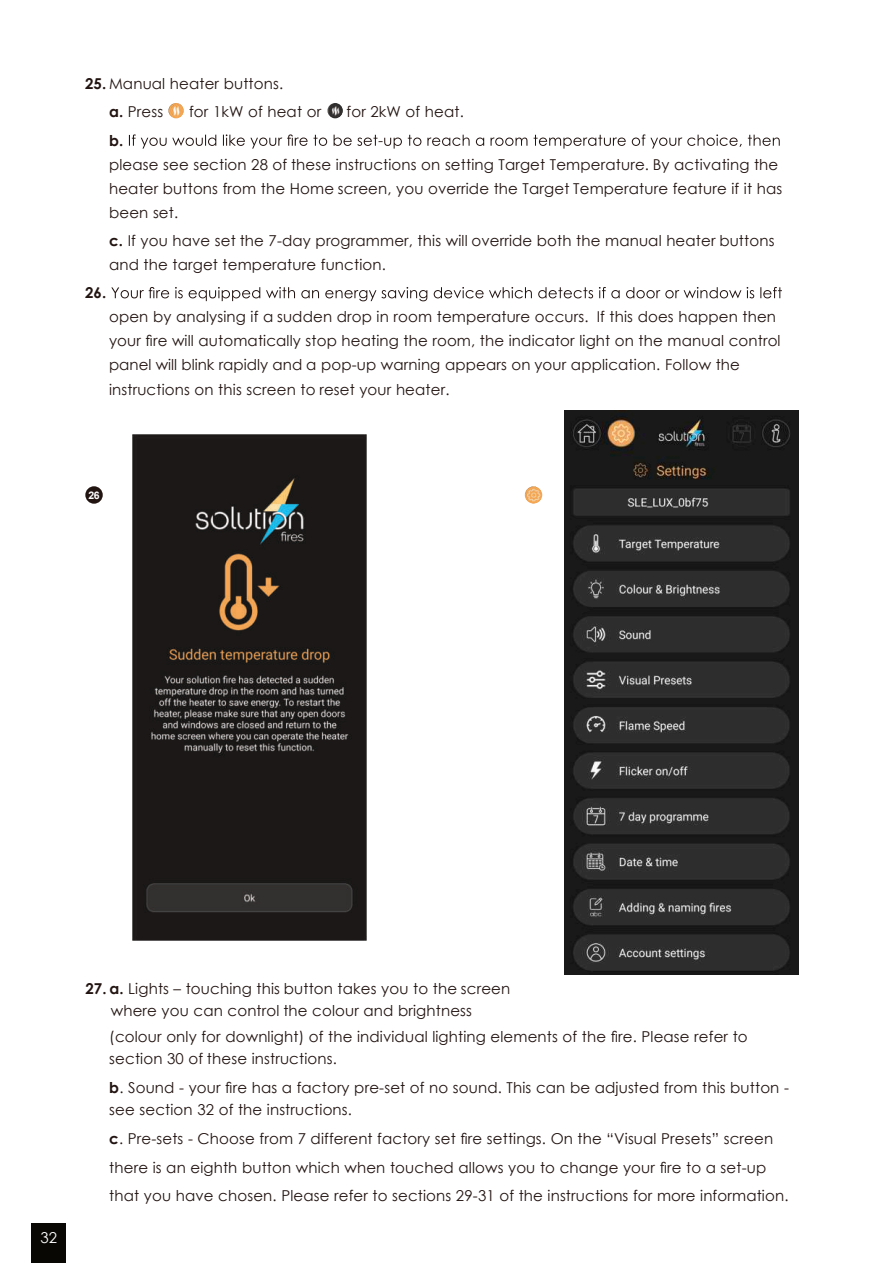
<style>
.page{position:relative;width:893px;height:1263px;background:#fff}
.page>*{position:absolute;margin:0;border:0;box-sizing:border-box;transform-origin:0 0}
.t1{font:15px/24px "Century Gothic";letter-spacing:.01em;color:#221411}
.t2{font:700 15px "Century Gothic";color:#221411}
.t3{font:15px "Century Gothic";color:#fff}
.t4{font:700 10.5px "Arial";color:#fff}
.s1{font-weight:700}
</style>
<div class="page">
<svg style="left:129px;top:134px;width:651px;height:15px"></svg>
<svg style="left:111px;top:287px;width:482px;height:14px"></svg>
<svg style="left:599px;top:287px;width:183px;height:11px"></svg>
<img style="left:168px;top:103px;width:16px;height:15px;border-radius:50%">
<img style="left:327px;top:103px;width:16px;height:15px;border-radius:50%">
<div style="left:85px;top:486px;width:18px;height:18px;background:#221411;border-radius:50%"></div>
<img style="left:525px;top:486px;width:17px;height:18px;border-radius:50%">
<div style="left:32px;top:1223px;width:34px;height:40px;background:#080704"></div>
<img style="left:565px;top:411px;width:233px;height:563px">
<img style="left:133px;top:434px;width:234px;height:506px">
<p class="t1" style="left:109px;top:71px;width:176px;line-height:28.2px;text-indent:-24px"><span class="s1">25.</span> Manual heater buttons. <span class="s1">a.</span> Press</p>
<p class="t1" style="left:189px;top:101px;width:134px">for 1kW of heat or</p>
<p class="t1" style="left:347px;top:101px;width:119px">for 2kW of heat.</p>
<p class="t2" style="left:109px;top:134px;width:16px">b.</p>
<p class="t1" style="left:109px;top:154px;width:675px">please see section 28 of these instructions on setting Target Temperature. By activating the heater buttons from the Home screen, you override the Target Temperature feature if it has been set.</p>
<p class="t1" style="left:109px;top:230px;width:667px"><span class="s1">c.</span> If you have set the 7-day programmer, this will override both the manual heater buttons and the target temperature function.</p>
<p class="t2" style="left:85px;top:287px;width:23px">26.</p>
<p class="t1" style="left:109px;top:306px;width:673px">open by analysing if a sudden drop in room temperature occurs. If this does happen then your fire will automatically stop heating the room, the indicator light on the manual control</p>
<p class="t1" style="left:109px;top:379px;width:342px">instructions on this screen to reset your heater.</p>
<p class="t1" style="left:109px;top:354px;width:632px">panel will blink rapidly and a pop-up warning appears on your application. Follow the</p>
<p class="t4" style="left:88px;top:491px;width:13px">26</p>
<p class="t3" style="left:41px;top:1232px;width:18px">32</p>
<p class="t1" style="left:111px;top:978px;width:401px;line-height:22.5px;text-indent:-26px"><span class="s1">27. a.</span> Lights – touching this button takes you to the screen where you can control the colour and brightness</p>
<p class="t1" style="left:109px;top:1026px;width:640px;line-height:22.5px">(colour only for downlight) of the individual lighting elements of the fire. Please refer to section 30 of these instructions.</p>
<p class="t1" style="left:109px;top:1077px;width:681px;line-height:22.5px"><span class="s1">b</span>. Sound - your fire has a factory pre-set of no sound. This can be adjusted from this button - see section 32 of the instructions.</p>
<p class="t1" style="left:109px;top:1125px;width:681px;line-height:28.8px"><span class="s1">c</span>. Pre-sets - Choose from 7 different factory set fire settings. On the “Visual Presets” screen there is an eighth button which when touched allows you to change your fire to a set-up that you have chosen. Please refer to sections 29-31 of the instructions for more information.</p>
</div>
